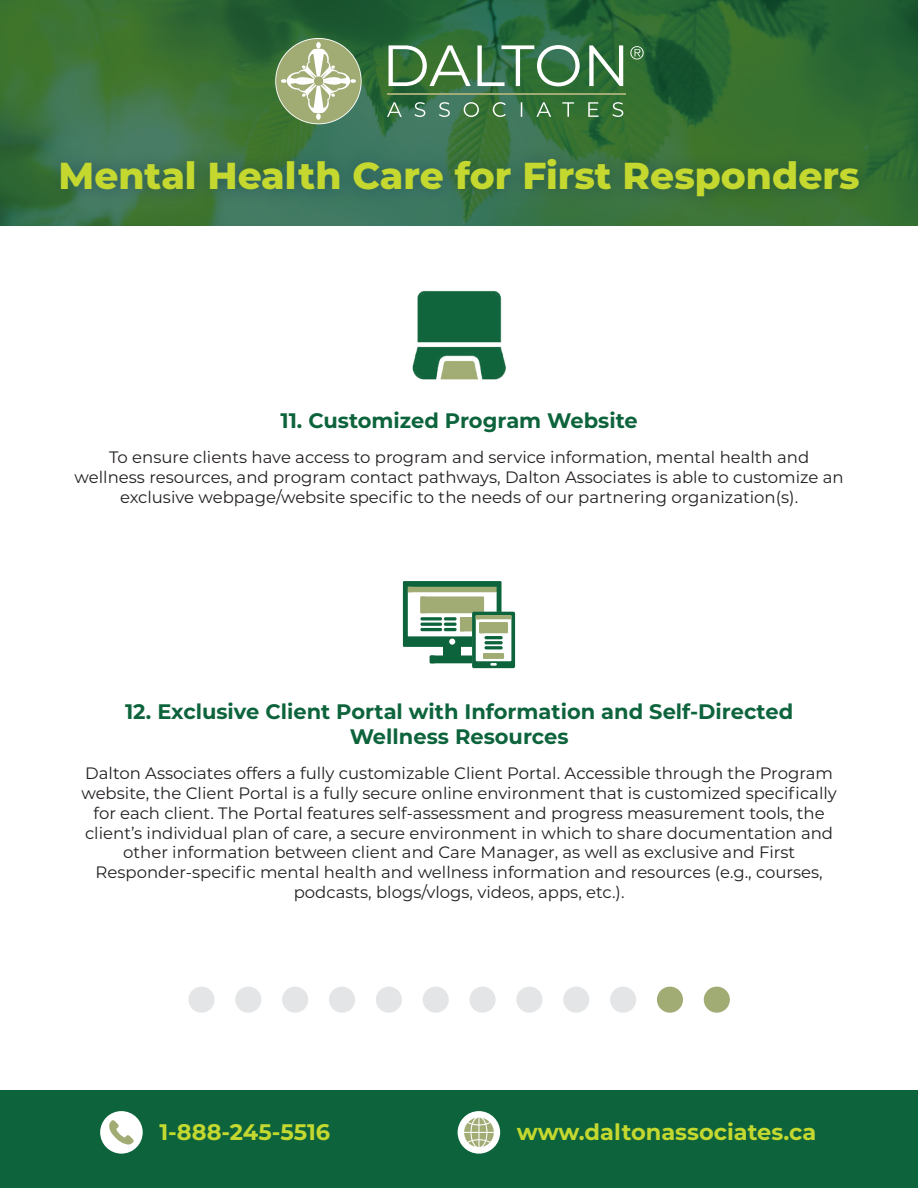
<style>
.page{position:relative;width:918px;height:1188px;background:#fff}
.page>*{position:absolute;margin:0;border:0;box-sizing:border-box;transform-origin:0 0}
.t1{font:800 37.5px "Montserrat";color:#c4d82f}
.t2{font:700 22.5px "Montserrat";color:#c4d82f}
.t3{font:700 21px/25.2px "Montserrat";color:#0d643c;text-align:center}
.t4{font:16.5px/19.8px "Montserrat";color:#231f20;text-align:center}
</style>
<div class="page">
<svg style="left:0;top:0;width:918px;height:134px;background:#316b36"></svg>
<hr style="left:387px;top:94px;width:239px;height:1px;background:#a1ab74">
<svg style="left:275px;top:38px;width:87px;height:86px;background:#9bae84"></svg>
<svg style="left:630px;top:46px;width:14px;height:13px"></svg>
<svg style="left:389px;top:45px;width:234px;height:41px"></svg>
<svg style="left:387px;top:102px;width:236px;height:15px;background:#51855b"></svg>
<img style="left:0;top:134px;width:918px;height:92px">
<div style="left:0;top:1090px;width:918px;height:98px;background:#0d643c"></div>
<div style="left:100px;top:1111px;width:43px;height:43px;background:#fff;border-radius:50%"></div>
<svg style="left:109px;top:1120px;width:25px;height:25px"></svg>
<div style="left:458px;top:1111px;width:42px;height:43px;background:#fff;border-radius:50%"></div>
<svg style="left:464px;top:1118px;width:30px;height:29px"></svg>
<img style="left:413px;top:290px;width:93px;height:89px">
<div style="left:472px;top:612px;width:43px;height:56px;background:linear-gradient(to right,#0d643c,#0d643c);border-radius:2px"></div>
<svg style="left:403px;top:581px;width:108px;height:85px"></svg>
<div style="left:188px;top:987px;width:27px;height:26px;background:#e4e5e7;border-radius:50%"></div>
<div style="left:235px;top:987px;width:26px;height:26px;background:#e4e5e7;border-radius:50%"></div>
<div style="left:282px;top:987px;width:26px;height:26px;background:#e4e5e7;border-radius:50%"></div>
<div style="left:329px;top:987px;width:26px;height:26px;background:#e4e5e7;border-radius:50%"></div>
<div style="left:376px;top:987px;width:26px;height:26px;background:#e4e5e7;border-radius:50%"></div>
<div style="left:423px;top:987px;width:26px;height:26px;background:#e4e5e7;border-radius:50%"></div>
<div style="left:470px;top:987px;width:26px;height:26px;background:#e4e5e7;border-radius:50%"></div>
<div style="left:516px;top:987px;width:26px;height:26px;background:#e4e5e7;border-radius:50%"></div>
<div style="left:563px;top:987px;width:26px;height:26px;background:#e4e5e7;border-radius:50%"></div>
<div style="left:610px;top:987px;width:26px;height:26px;background:#e4e5e7;border-radius:50%"></div>
<div style="left:657px;top:987px;width:26px;height:26px;background:#a1ab74;border-radius:50%"></div>
<div style="left:704px;top:987px;width:26px;height:26px;background:#a1ab74;border-radius:50%"></div>
<h1 class="t1" style="left:59px;top:148px;width:803px">Mental Health Care for First Responders</h1>
<p class="t3" style="left:281px;top:407px;width:359px">11. Customized Program Website</p>
<p class="t4" style="left:75px;top:447px;width:771px">To ensure clients have access to program and service information, mental health and wellness resources, and program contact pathways, Dalton Associates is able to customize an exclusive webpage/website specific to the needs of our partnering organization(s).</p>
<p class="t3" style="left:125px;top:698px;width:670px">12. Exclusive Client Portal with Information and Self-Directed<br>Wellness Resources</p>
<p class="t4" style="left:81px;top:763px;width:757px">Dalton Associates offers a fully customizable Client Portal. Accessible through the Program website, the Client Portal is a fully secure online environment that is customized specifically for each client. The Portal features self-assessment and progress measurement tools, the client’s individual plan of care, a secure environment in which to share documentation and other information between client and Care Manager, as well as exclusive and First Responder-specific mental health and wellness information and resources (e.g., courses, podcasts, blogs/vlogs, videos, apps, etc.).</p>
<h2 class="t2" style="left:159px;top:1116px;width:172px">1-888-245-5516</h2>
<h2 class="t2" style="left:517px;top:1116px;width:301px">www.daltonassociates.ca</h2>
</div>
